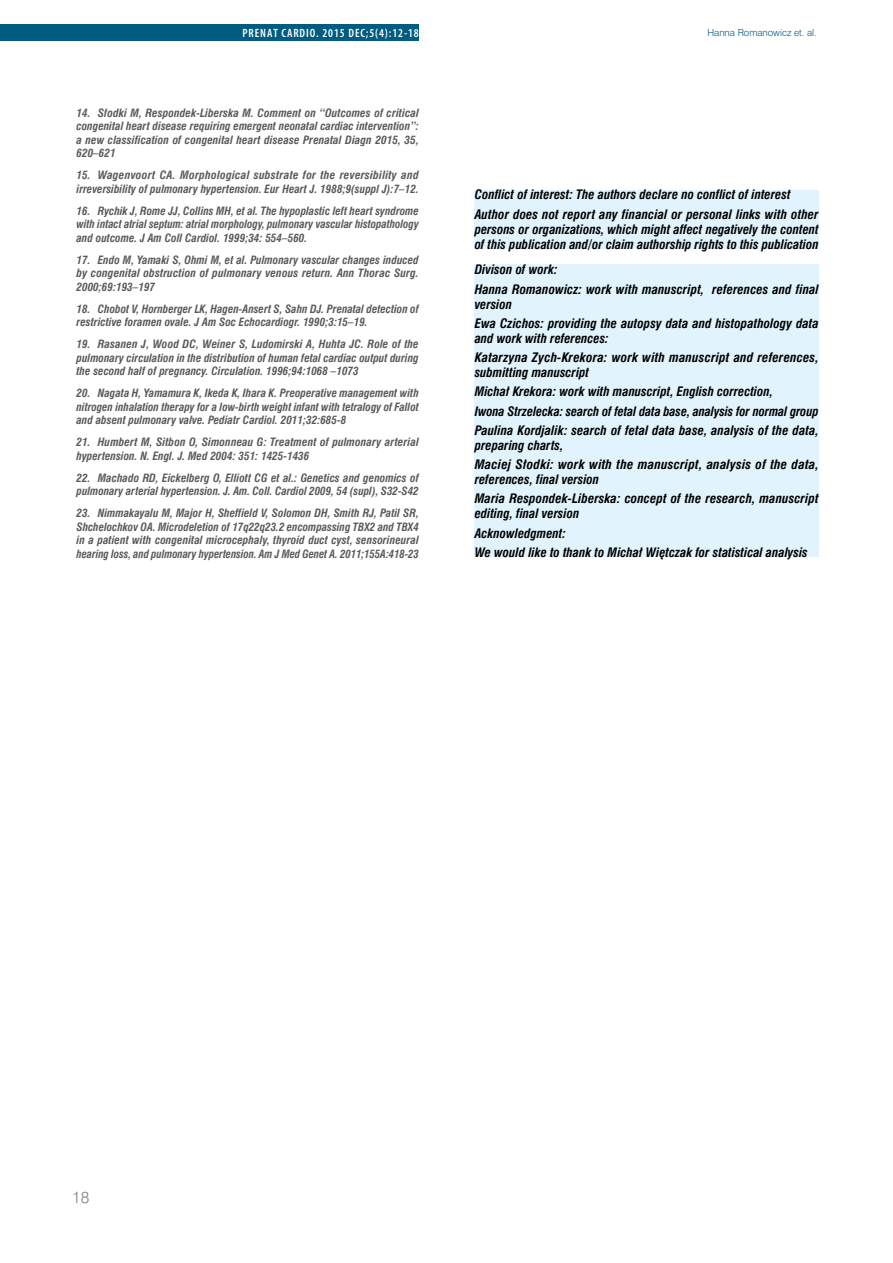
<style>
.page{position:relative;width:893px;height:1263px;background:#fff}
.page>*{position:absolute;margin:0;border:0;box-sizing:border-box;transform-origin:0 0}
.t1{font:15px "Swis 721 Lt PL";color:#808285}
.t2{font:italic 700 12px/19.2px "Swis 721 Cn PL";color:#000}
.t3{font:600 condensed 12px "Myriad Pro";letter-spacing:.075em;color:#fff}
.t4{font:italic 700 10.5px/13.5px "Swis 721 Cn PL";color:#58595b;text-align:justify}
.t5{font:9px "Swis 721 Lt PL";color:#005883}
</style>
<div class="page">
<div style="left:475px;top:190px;width:344px;height:59px;background:#e1f4fd"></div>
<div style="left:475px;top:265px;width:344px;height:292px;background:#e1f4fd"></div>
<div style="left:0;top:24px;width:419px;height:17px;background:#005c81"></div>
<p class="t3" style="left:243px;top:26px;width:178px">PRENAT CARDIO. 2015 DEC;5(4):12-18</p>
<p class="t5" style="left:707px;top:27px;width:111px">Hanna Romanowicz et. al.</p>
<p class="t4" style="left:77px;top:106px;width:344px">14. Słodki M, Respondek-Liberska M. Comment on “Outcomes of critical congenital heart disease requiring emergent neonatal cardiac intervention”: a new classification of congenital heart disease Prenatal Diagn 2015, 35, 620–621</p>
<p class="t4" style="left:77px;top:169px;width:344px">15. Wagenvoort CA. Morphological substrate for the reversibility and irreversibility of pulmonary hypertension. Eur Heart J. 1988;9(suppl J):7–12.</p>
<p class="t4" style="left:77px;top:204px;width:344px">16. Rychik J, Rome JJ, Collins MH, et al. The hypoplastic left heart syndrome with intact atrial septum: atrial morphology, pulmonary vascular histopathology and outcome. J Am Coll Cardiol. 1999;34: 554–560.</p>
<p class="t4" style="left:77px;top:253px;width:344px">17. Endo M, Yamaki S, Ohmi M, et al. Pulmonary vascular changes induced by congenital obstruction of pulmonary venous return. Ann Thorac Surg.<br>2000;69:193–197</p>
<p class="t4" style="left:77px;top:302px;width:344px">18. Chobot V, Hornberger LK, Hagen-Ansert S, Sahn DJ. Prenatal detection of restrictive foramen ovale. J Am Soc Echocardiogr. 1990;3:15–19.</p>
<p class="t4" style="left:77px;top:338px;width:344px">19. Rasanen J, Wood DC, Weiner S, Ludomirski A, Huhta JC. Role of the pulmonary circulation in the distribution of human fetal cardiac output during the second half of pregnancy. Circulation. 1996;94:1068 –1073</p>
<p class="t4" style="left:77px;top:387px;width:344px">20. Nagata H, Yamamura K, Ikeda K, Ihara K. Preoperative management with nitrogen inhalation therapy for a low-birth weight infant with tetralogy of Fallot and absent pulmonary valve. Pediatr Cardiol. 2011;32:685-8</p>
<p class="t4" style="left:77px;top:436px;width:344px">21. Humbert M, Sitbon O, Simonneau G: Treatment of pulmonary arterial hypertension. N. Engl. J. Med 2004: 351: 1425-1436</p>
<p class="t4" style="left:77px;top:471px;width:344px">22. Machado RD, Eickelberg O, Elliott CG et al.: Genetics and genomics of pulmonary arterial hypertension. J. Am. Coll. Cardiol 2009, 54 (supl), S32-S42</p>
<p class="t4" style="left:77px;top:507px;width:344px">23. Nimmakayalu M, Major H, Sheffield V, Solomon DH, Smith RJ, Patil SR, Shchelochkov OA. Microdeletion of 17q22q23.2 encompassing TBX2 and TBX4 in a patient with congenital microcephaly, thyroid duct cyst, sensorineural hearing loss, and pulmonary hypertension. Am J Med Genet A. 2011;155A:418-23</p>
<p class="t2" style="left:475px;top:185px;width:346px">Conflict of interest: The authors declare no conflict of interest<br>Author does not report any financial or personal links with other</p>
<p class="t2" style="left:475px;top:222px;width:346px;line-height:15px">persons or organizations, which might affect negatively the content of this publication and/or claim authorship rights to this publication</p>
<p class="t2" style="left:475px;top:260px;width:346px">Divison of work:<br>Hanna Romanowicz: work with manuscript, references and final</p>
<p class="t2" style="left:475px;top:294px;width:346px">version<br>Ewa Czichos: providing the autopsy data and histopathology data</p>
<p class="t2" style="left:475px;top:329px;width:346px">and work with references:<br>Katarzyna Zych-Krekora: work with manuscript and references,</p>
<p class="t2" style="left:475px;top:363px;width:346px">submitting manuscript<br>Michał Krekora: work with manuscript, English correction,<br>Iwona Strzelecka: search of fetal data base, analysis for normal group Paulina Kordjalik: search of fetal data base, analysis of the data,</p>
<p class="t2" style="left:475px;top:436px;width:346px">preparing charts,<br>Maciej Słodki: work with the manuscript, analysis of the data,</p>
<p class="t2" style="left:475px;top:470px;width:346px">references, final version<br>Maria Respondek-Liberska: concept of the research, manuscript</p>
<p class="t2" style="left:475px;top:504px;width:335px">editing, final version<br>Acknowledgment:<br>We would like to thank to Michał Więtczak for statistical analysis</p>
<h1 class="t1" style="left:72px;top:1187px;width:19px">18</h1>
</div>
